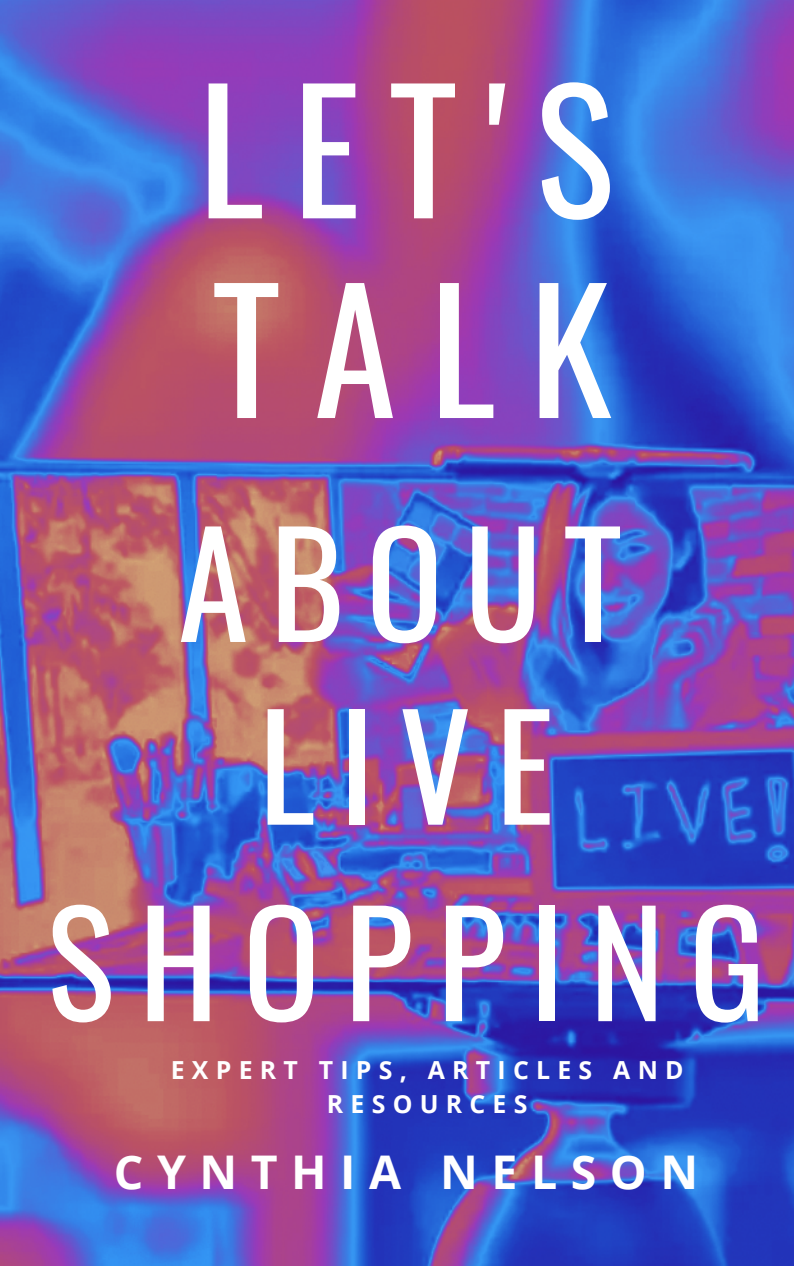
<style>
.page{position:relative;width:794px;height:1266px;background:#fff}
.page>*{position:absolute;margin:0;border:0;box-sizing:border-box;transform-origin:0 0}
.t1{font:166.57px "Oswald";color:#fff}
.t2{font:166.43px "Oswald";color:#fff}
.t3{font:142.57px/196.4px "Oswald";letter-spacing:.17em;color:#fff;text-align:center}
.t4{font:700 46.42px "Open Sans";letter-spacing:.29em;color:#fff}
.t5{font:700 24.9px/34.3px "Open Sans";letter-spacing:.29em;color:#fff;text-align:center}
</style>
<div class="page">
<img style="left:0;top:0;width:793px;height:1266px">
<p class="t2" style="left:198px;top:20px;width:417px">LET'S</p>
<p class="t1" style="left:212px;top:219px;width:401px">TALK</p>
<p class="t3" style="left:178px;top:479px;width:445px">ABOUT</p>
<p class="t3" style="left:47px;top:662px;width:719px">LIVE<br>SHOPPING</p>
<p class="t5" style="left:171px;top:1052px;width:514px">EXPERT TIPS, ARTICLES AND<br>RESOURCES</p>
<p class="t4" style="left:114px;top:1139px;width:585px">CYNTHIA NELSON</p>
</div>
